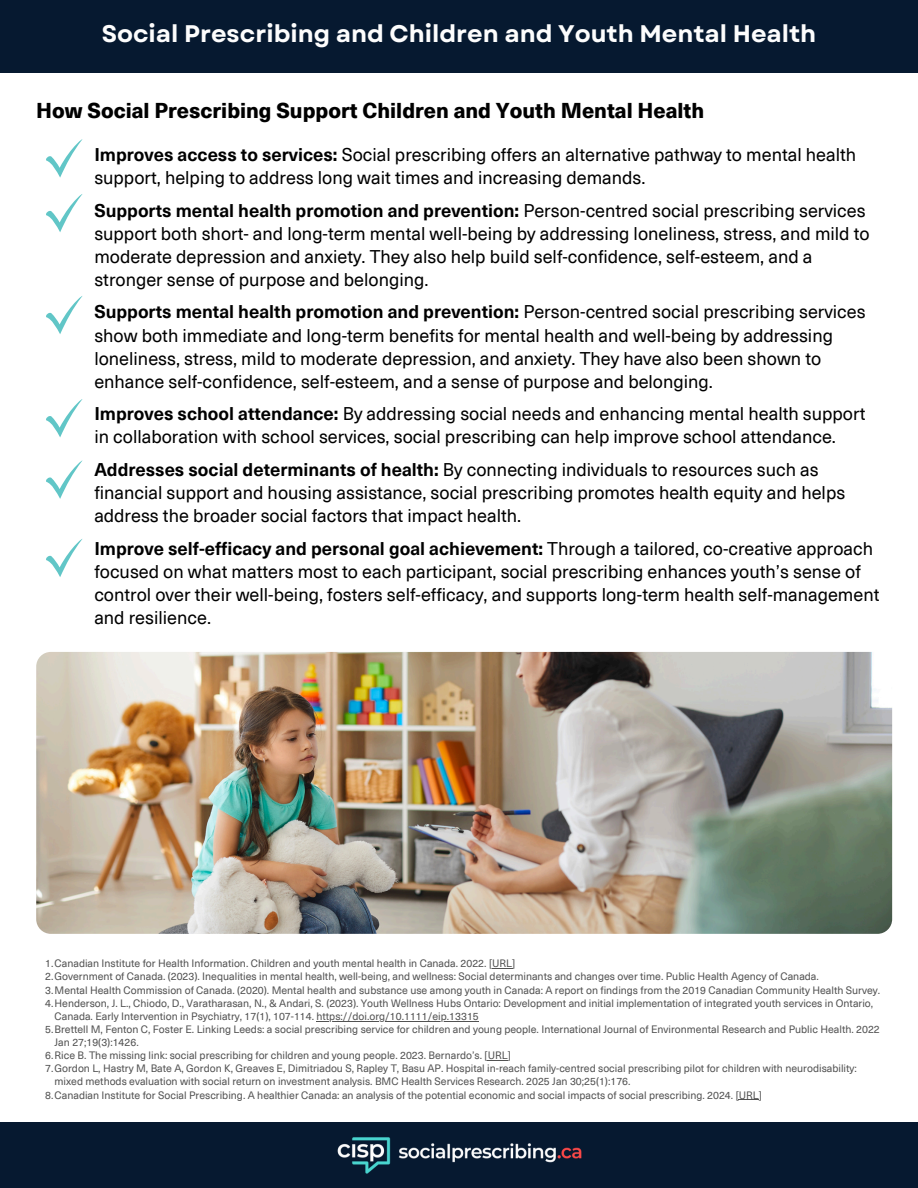
<style>
.page{position:relative;width:918px;height:1188px;background:#fff}
.page>*{position:absolute;margin:0;border:0;box-sizing:border-box;transform-origin:0 0}
.t1{font:700 24px "Garet";color:#fdfdfd}
.t2{font:800 21px "Neue Haas Unica Pro";color:#000}
.t3{font:18px/23.1px "Neue Haas Unica Pro";color:#000}
.t4{font:10.5px/13.2px "Neue Haas Unica Pro";color:#525252}
.s1{font-weight:700}
</style>
<div class="page">
<div style="left:0;top:0;width:918px;height:72px;background:#061930"></div>
<svg style="left:492px;top:968px;width:20px;height:1px"></svg>
<hr style="left:317px;top:1021px;width:162px;height:1px;background:#525252">
<svg style="left:488px;top:1060px;width:20px;height:1px"></svg>
<svg style="left:739px;top:1099px;width:20px;height:1px"></svg>
<svg style="left:46px;top:139px;width:37px;height:39px"></svg>
<svg style="left:46px;top:194px;width:37px;height:38px"></svg>
<svg style="left:46px;top:296px;width:37px;height:38px"></svg>
<svg style="left:46px;top:399px;width:37px;height:38px"></svg>
<svg style="left:46px;top:460px;width:37px;height:39px"></svg>
<svg style="left:46px;top:539px;width:37px;height:38px"></svg>
<img style="left:36px;top:652px;width:856px;height:282px;border-radius:15px">
<div style="left:0;top:1122px;width:918px;height:66px;background:#061930"></div>
<img style="left:337px;top:1137px;width:245px;height:37px">
<h1 class="t1" style="left:102px;top:16px;width:716px">Social Prescribing and Children and Youth Mental Health</h1>
<h3 class="t2" style="left:36px;top:94px;width:670px">How Social Prescribing Support Children and Youth Mental Health</h3>
<h3 class="t3" style="left:94px;top:142px;width:763px"><span class="s1">Improves access to services:</span> Social prescribing offers an alternative pathway to mental health support, helping to address long wait times and increasing demands.</h3>
<h3 class="t3" style="left:94px;top:198px;width:777px"><span class="s1">Supports mental health promotion and prevention:</span> Person-centred social prescribing services support both short- and long-term mental well-being by addressing loneliness, stress, and mild to moderate depression and anxiety. They also help build self-confidence, self-esteem, and a stronger sense of purpose and belonging.</h3>
<h3 class="t3" style="left:94px;top:300px;width:773px"><span class="s1">Supports mental health promotion and prevention:</span> Person-centred social prescribing services show both immediate and long-term benefits for mental health and well-being by addressing loneliness, stress, mild to moderate depression, and anxiety. They have also been shown to enhance self-confidence, self-esteem, and a sense of purpose and belonging.</h3>
<p class="t3" style="left:94px;top:401px;width:773px"><span class="s1">Improves school attendance:</span> By addressing social needs and enhancing mental health support in collaboration with school services, social prescribing can help improve school attendance.</p>
<p class="t3" style="left:94px;top:457px;width:752px"><span class="s1">Addresses social determinants of health:</span> By connecting individuals to resources such as financial support and housing assistance, social prescribing promotes health equity and helps address the broader social factors that impact health.</p>
<p class="t3" style="left:94px;top:536px;width:787px"><span class="s1">Improve self-efficacy and personal goal achievement:</span> Through a tailored, co-creative approach focused on what matters most to each participant, social prescribing enhances youth’s sense of control over their well-being, fosters self-efficacy, and supports long-term health self-management and resilience.</p>
<h2 class="t4" style="left:45px;top:956px;width:472px">1.Canadian Institute for Health Information. Children and youth mental health in Canada. 2022. [URL]</h2>
<p class="t4" style="left:45px;top:969px;width:775px">2.Government of Canada. (2023). Inequalities in mental health, well-being, and wellness: Social determinants and changes over time. Public Health Agency of Canada.</p>
<p class="t4" style="left:45px;top:983px;width:836px">3.Mental Health Commission of Canada. (2020). Mental health and substance use among youth in Canada: A report on findings from the 2019 Canadian Community Health Survey.</p>
<p class="t4" style="left:55px;top:996px;width:820px;text-indent:-9px">4.Henderson, J. L., Chiodo, D., Varatharasan, N., &amp; Andari, S. (2023). Youth Wellness Hubs Ontario: Development and initial implementation of integrated youth services in Ontario,<br>Canada. Early Intervention in Psychiatry, 17(1), 107-114. https://doi.org/10.1111/eip.13315</p>
<p class="t4" style="left:55px;top:1022px;width:827px;text-indent:-9px">5.Brettell M, Fenton C, Foster E. Linking Leeds: a social prescribing service for children and young people. International Journal of Environmental Research and Public Health. 2022<br>Jan 27;19(3):1426.</p>
<p class="t4" style="left:45px;top:1048px;width:467px">6.Rice B. The missing link: social prescribing for children and young people. 2023. Bernardo’s. [URL]</p>
<h3 class="t4" style="left:55px;top:1061px;width:804px;text-indent:-9px">7.Gordon L, Hastry M, Bate A, Gordon K, Greaves E, Dimitriadou S, Rapley T, Basu AP. Hospital in-reach family-centred social prescribing pilot for children with neurodisability: mixed methods evaluation with social return on investment analysis. BMC Health Services Research. 2025 Jan 30;25(1):176.</h3>
<h3 class="t4" style="left:45px;top:1088px;width:718px">8.Canadian Institute for Social Prescribing. A healthier Canada: an analysis of the potential economic and social impacts of social prescribing. 2024. [URL]</h3>
</div>
